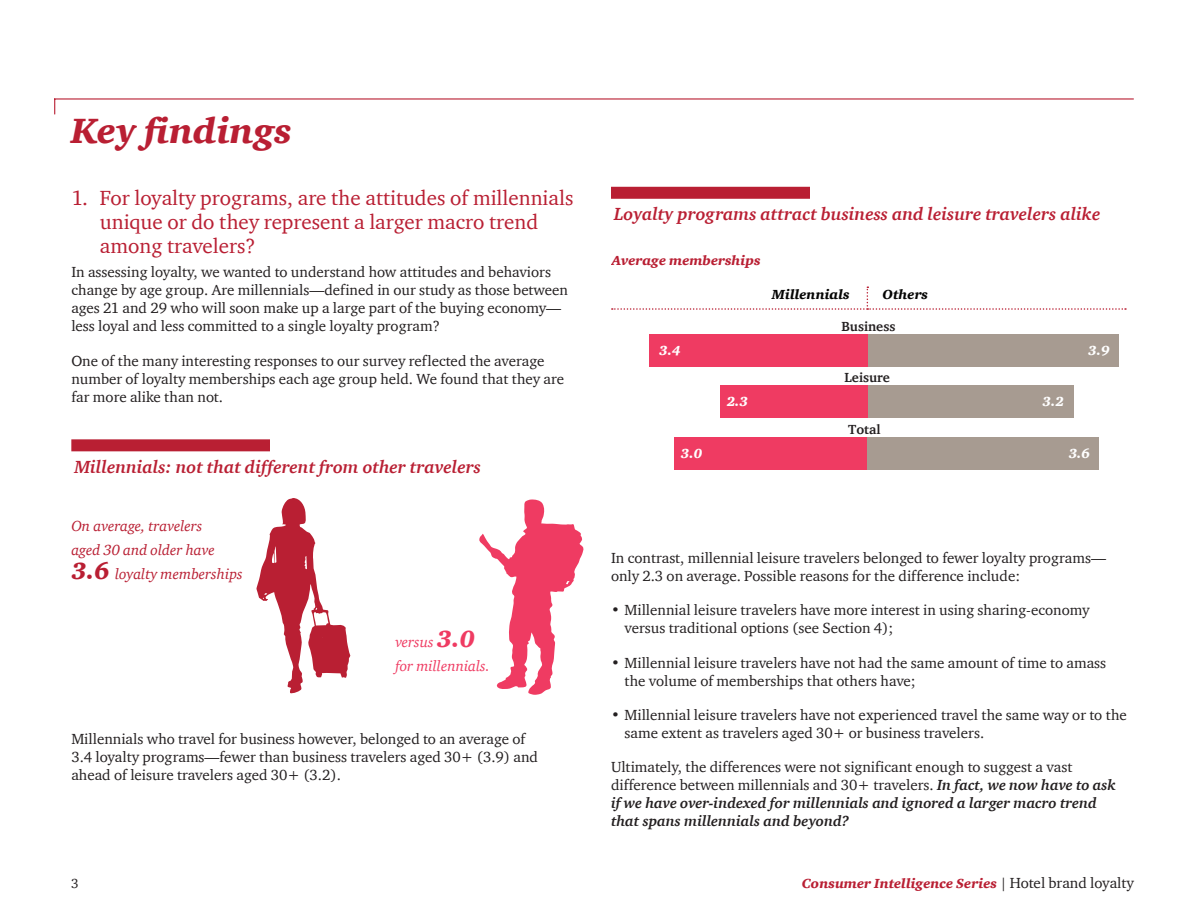
<style>
.page{position:relative;width:1188px;height:918px;background:#fff}
.page>*{position:absolute;margin:0;border:0;box-sizing:border-box;transform-origin:0 0}
.key_findings_text{font:italic 900 36px "ITC Charter Com";color:#b91f33}
.Number{font:21px/24px "ITC Charter Com";color:#b91f33}
.Infographic_header{font:italic 700 18px "ITC Charter Com";color:#b91f33}
.Body_copy_full_sp{font:15px/18px "ITC Charter Com";color:#231f20}
.Body_copy_full_sp-2{font:italic 700 15px/18px "ITC Charter Com";color:#231f20}
.Subhead_2a{font:italic 15px/24px "ITC Charter Com";color:#b91f33}
.Subhead_2a-2{font:italic 15px/24px "ITC Charter Com";color:#ef3b62}
.t1{font:italic 900 13.5px "ITC Charter Com";color:#b91f33}
.t2{font:700 13.5px "ITC Charter Com";color:#231f20}
.t3{font:italic 900 13.5px "ITC Charter Com";color:#fff}
.t4{font:italic 900 13.5px "ITC Charter Com";color:#050504}
.t5{font:13.5px "ITC Charter Com";color:#231f20}
.s1{font-weight:900;font-size:24px}
.s2{font-weight:400;font-style:normal}
.s3{font-weight:400;font-style:normal;color:#231f20}
.s4{font-weight:400;font-style:normal;font-size:15px;color:#231f20}
</style>
<div class="page">
<hr style="left:55px;top:98px;width:1078px;height:2px;background:#b91f33">
<svg style="left:54px;top:99px;width:1px;height:15px"></svg>
<div style="left:71px;top:439px;width:199px;height:12px;background:#b91f33"></div>
<svg style="left:479px;top:499px;width:105px;height:196px"></svg>
<svg style="left:256px;top:498px;width:94px;height:196px"></svg>
<div style="left:611px;top:187px;width:199px;height:12px;background:#b91f33"></div>
<svg style="left:612px;top:287px;width:514px;height:23px"></svg>
<div style="left:868px;top:334px;width:251px;height:33px;background:#a79b91"></div>
<div style="left:868px;top:386px;width:206px;height:32px;background:#a79b91"></div>
<div style="left:867px;top:438px;width:232px;height:32px;background:#a79b91"></div>
<div style="left:649px;top:334px;width:219px;height:33px;background:#ef3b62"></div>
<div style="left:720px;top:386px;width:148px;height:32px;background:#ef3b62"></div>
<div style="left:674px;top:438px;width:193px;height:32px;background:#ef3b62"></div>
<p class="key_findings_text" style="left:71px;top:108px;width:223px">Key findings</p>
<p class="Number" style="left:100px;top:185px;width:475px;text-indent:-28px">1. For loyalty programs, are the attitudes of millennials unique or do they represent a larger macro trend among travelers?</p>
<p class="Body_copy_full_sp" style="left:71px;top:263px;width:498px">In assessing loyalty, we wanted to understand how attitudes and behaviors change by age group. Are millennials—defined in our study as those between ages 21 and 29 who will soon make up a large part of the buying economy— less loyal and less committed to a single loyalty program?</p>
<p class="Body_copy_full_sp" style="left:71px;top:351px;width:494px">One of the many interesting responses to our survey reflected the average number of loyalty memberships each age group held. We found that they are far more alike than not.</p>
<p class="Infographic_header" style="left:74px;top:456px;width:408px">Millennials: not that different from other travelers</p>
<p class="Subhead_2a" style="left:71px;top:514px;width:173px">On average, travelers<br>aged 30 and older have<br><span class="s1">3.6</span> loyalty memberships</p>
<p class="Subhead_2a-2" style="left:395px;top:630px;width:96px">versus <span class="s1">3.0 </span>for millennials.</p>
<p class="Body_copy_full_sp" style="left:71px;top:730px;width:468px">Millennials who travel for business however, belonged to an average of<br>3.4 loyalty programs—fewer than business travelers aged 30+ (3.9) and ahead of leisure travelers aged 30+ (3.2).</p>
<p class="Infographic_header" style="left:614px;top:203px;width:488px">Loyalty programs attract business and leisure travelers alike</p>
<p class="t1" style="left:612px;top:252px;width:150px">Average memberships</p>
<p class="t4" style="left:772px;top:286px;width:79px">Millennials</p>
<p class="t4" style="left:883px;top:286px;width:47px">Others</p>
<p class="t2" style="left:841px;top:318px;width:56px">Business</p>
<p class="t3" style="left:659px;top:342px;width:23px">3.4</p>
<p class="t3" style="left:1088px;top:342px;width:23px">3.9</p>
<p class="t2" style="left:845px;top:369px;width:47px">Leisure</p>
<p class="t3" style="left:727px;top:393px;width:23px">2.3</p>
<p class="t3" style="left:1042px;top:393px;width:23px">3.2</p>
<p class="t2" style="left:848px;top:421px;width:34px">Total</p>
<p class="t3" style="left:681px;top:445px;width:23px">3.0</p>
<p class="t3" style="left:1069px;top:445px;width:23px">3.6</p>
<p class="Body_copy_full_sp" style="left:611px;top:549px;width:497px">In contrast, millennial leisure travelers belonged to fewer loyalty programs— only 2.3 on average. Possible reasons for the difference include:</p>
<p class="Body_copy_full_sp" style="left:625px;top:601px;width:467px;text-indent:-14px">• Millennial leisure travelers have more interest in using sharing-economy versus traditional options (see Section 4);</p>
<p class="Body_copy_full_sp" style="left:625px;top:653px;width:483px;text-indent:-14px">• Millennial leisure travelers have not had the same amount of time to amass the volume of memberships that others have;</p>
<p class="Body_copy_full_sp" style="left:625px;top:706px;width:504px;text-indent:-14px">• Millennial leisure travelers have not experienced travel the same way or to the same extent as travelers aged 30+ or business travelers.</p>
<p class="Body_copy_full_sp-2" style="left:611px;top:758px;width:506px"><span class="s2">Ultimately, the differences were not significant enough to suggest a vast difference between millennials and 30+ travelers.</span> In fact, we now have to ask if we have over-indexed for millennials and ignored a larger macro trend that spans millennials and beyond?</p>
<p class="t5" style="left:71px;top:875px;width:9px">3</p>
<p class="t1" style="left:802px;top:875px;width:334px">Consumer Intelligence Series <span class="s3">|</span> <span class="s4">Hotel brand loyalty</span></p>
</div>
